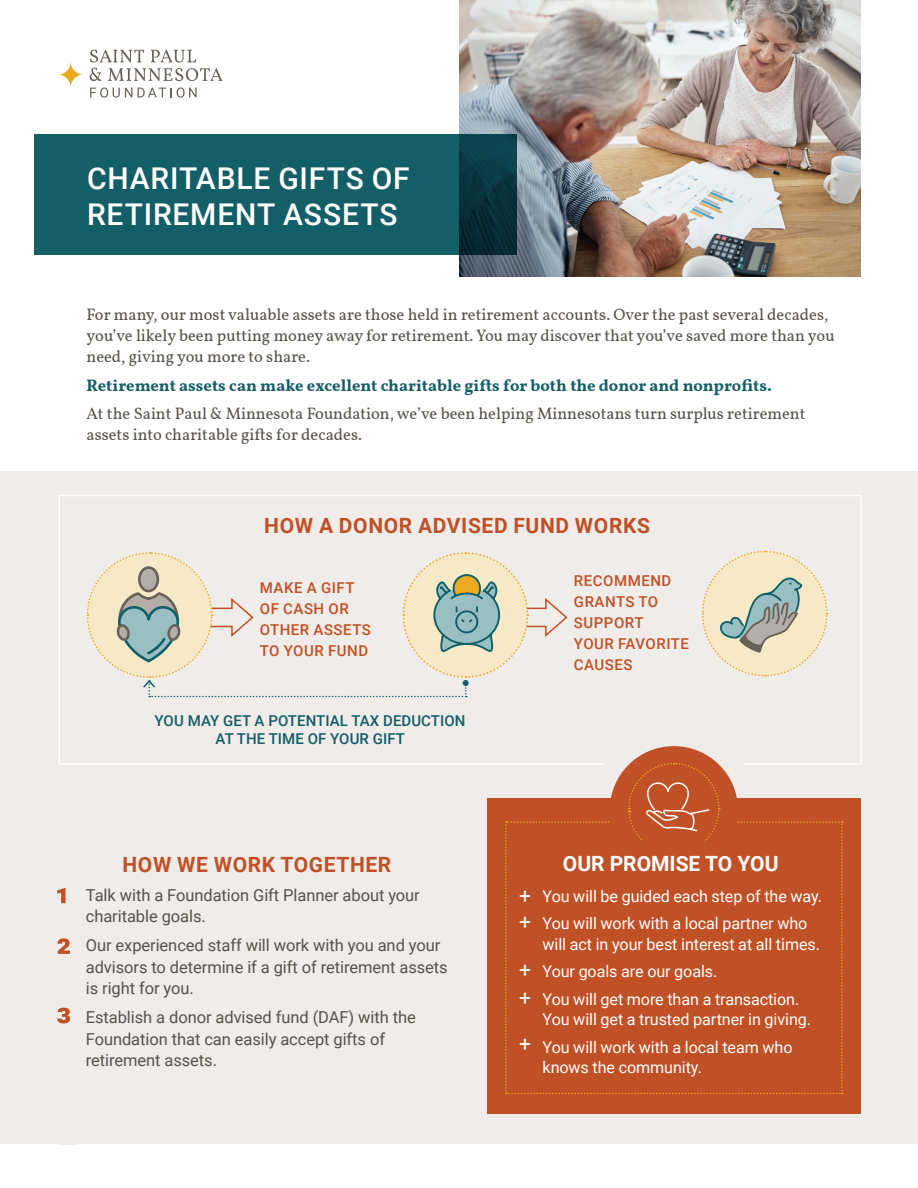
<style>
.page{position:relative;width:918px;height:1188px;background:#fff}
.page>*{position:absolute;margin:0;border:0;box-sizing:border-box;transform-origin:0 0}
.Header_1__Page_Title{font:500 30px/36px "Roboto";letter-spacing:.025em;color:#fff}
.Header_2__Subtitle_1{font:700 21px "Roboto";letter-spacing:.03em;color:#c05126}
.Header_2__Subtitle_2{font:700 21px "Roboto";color:#fff}
.t1{font:21px "Roboto";color:#fff}
.Intro_Copy{font:16.5px/21.3px "Vollkorn";color:#57524b}
.HWW_Numbered_List{font:16.5px/21.8px "Roboto";letter-spacing:-.005em;color:#57524b}
.Intro_Copy-2{font:700 16.5px "Vollkorn";color:#145e67}
.Promise_Bullets{font:16.2px/20.7px "Roboto";letter-spacing:-.005em;color:#fff}
.DAF_Steps{font:500 15px/21px "Roboto";letter-spacing:.035em;color:#c05126}
.DAF_TAX_Note{font:500 15px/18px "Roboto";letter-spacing:.005em;color:#145e67;text-align:center}
</style>
<div class="page">
<div style="left:0;top:471px;width:918px;height:672px;background:#efece9"></div>
<img style="left:459px;top:0;width:402px;height:276px">
<div style="left:34px;top:134px;width:482px;height:120px;background:#145e67"></div>
<svg style="left:90px;top:87px;width:42px;height:11px"></svg>
<svg style="left:138px;top:87px;width:59px;height:11px"></svg>
<svg style="left:90px;top:50px;width:133px;height:31px"></svg>
<svg style="left:58px;top:61px;width:25px;height:27px"></svg>
<div style="left:58px;top:864px;width:20px;height:281px;background:#efece9"></div>
<svg style="left:57px;top:888px;width:9px;height:15px"></svg>
<svg style="left:57px;top:938px;width:13px;height:16px"></svg>
<svg style="left:57px;top:1008px;width:13px;height:15px"></svg>
<div style="left:59px;top:495px;width:803px;height:270px;border:2px solid #fff"></div>
<svg style="left:702px;top:550px;width:126px;height:127px"></svg>
<svg style="left:86px;top:552px;width:482px;height:145px"></svg>
<div style="left:487px;top:798px;width:373px;height:316px;background:#c05126"></div>
<div style="left:610px;top:746px;width:128px;height:128px;background:#c05126;border-radius:50%"></div>
<svg style="left:505px;top:762px;width:338px;height:332px"></svg>
<div style="left:553px;top:842px;width:224px;height:40px;background:#c05126"></div>
<div style="left:520px;top:872px;width:13px;height:198px;background:#c05126"></div>
<h1 class="Header_1__Page_Title" style="left:87px;top:159px;width:324px">CHARITABLE GIFTS OF<br>RETIREMENT ASSETS</h1>
<p class="Intro_Copy" style="left:86px;top:304px;width:750px">For many, our most valuable assets are those held in retirement accounts. Over the past several decades, you’ve likely been putting money away for retirement. You may discover that you’ve saved more than you need, giving you more to share.</p>
<p class="Intro_Copy-2" style="left:86px;top:373px;width:687px">Retirement assets can make excellent charitable gifts for both the donor and nonprofits.</p>
<p class="Intro_Copy" style="left:86px;top:403px;width:721px">At the Saint Paul &amp; Minnesota Foundation, we’ve been helping Minnesotans turn surplus retirement assets into charitable gifts for decades.</p>
<h2 class="Header_2__Subtitle_1" style="left:264px;top:511px;width:387px">HOW A DONOR ADVISED FUND WORKS</h2>
<h3 class="DAF_Steps" style="left:260px;top:577px;width:96px">MAKE A GIFT</h3>
<h3 class="DAF_Steps" style="left:260px;top:598px;width:90px">OF CASH OR</h3>
<h3 class="DAF_Steps" style="left:260px;top:619px;width:113px">OTHER ASSETS</h3>
<h3 class="DAF_Steps" style="left:260px;top:640px;width:110px">TO YOUR FUND</h3>
<h3 class="DAF_TAX_Note" style="left:155px;top:711px;width:312px">YOU MAY GET A POTENTIAL TAX DEDUCTION<br>AT THE TIME OF YOUR GIFT</h3>
<h2 class="Header_2__Subtitle_1" style="left:122px;top:850px;width:270px">HOW WE WORK TOGETHER</h2>
<p class="HWW_Numbered_List" style="left:86px;top:883px;width:336px;text-indent:-27px">1. Talk with a Foundation Gift Planner about your charitable goals.</p>
<p class="HWW_Numbered_List" style="left:86px;top:933px;width:363px;text-indent:-27px">2. Our experienced staff will work with you and your advisors to determine if a gift of retirement assets is right for you.</p>
<p class="HWW_Numbered_List" style="left:86px;top:1005px;width:332px;text-indent:-27px">3. Establish a donor advised fund (DAF) with the<br>Foundation that can easily accept gifts of retirement assets.</p>
<h3 class="DAF_Steps" style="left:574px;top:569px;width:117px">RECOMMEND<br>GRANTS TO<br>SUPPORT<br>YOUR FAVORITE</h3>
<h3 class="DAF_Steps" style="left:574px;top:653px;width:60px">CAUSES</h3>
<h2 class="Header_2__Subtitle_2" style="left:563px;top:849px;width:217px">OUR PROMISE TO YOU</h2>
<p class="Promise_Bullets" style="left:522px;top:885px;width:301px">• You will be guided each step of the way.</p>
<p class="Promise_Bullets" style="left:543px;top:913px;width:279px;text-indent:-20px">• You will work with a local partner who will act in your best interest at all times.</p>
<p class="Promise_Bullets" style="left:522px;top:961px;width:197px">• Your goals are our goals.</p>
<p class="Promise_Bullets" style="left:543px;top:988px;width:270px;text-indent:-20px">• You will get more than a transaction.<br>You will get a trusted partner in giving.</p>
<p class="Promise_Bullets" style="left:543px;top:1036px;width:251px;text-indent:-20px">• You will work with a local team who knows the community.</p>
<p class="t1" style="left:519px;top:881px;width:13px">+</p>
<p class="t1" style="left:519px;top:907px;width:13px">+</p>
<p class="t1" style="left:519px;top:955px;width:13px">+</p>
<p class="t1" style="left:519px;top:983px;width:13px">+</p>
<p class="t1" style="left:519px;top:1029px;width:13px">+</p>
</div>
